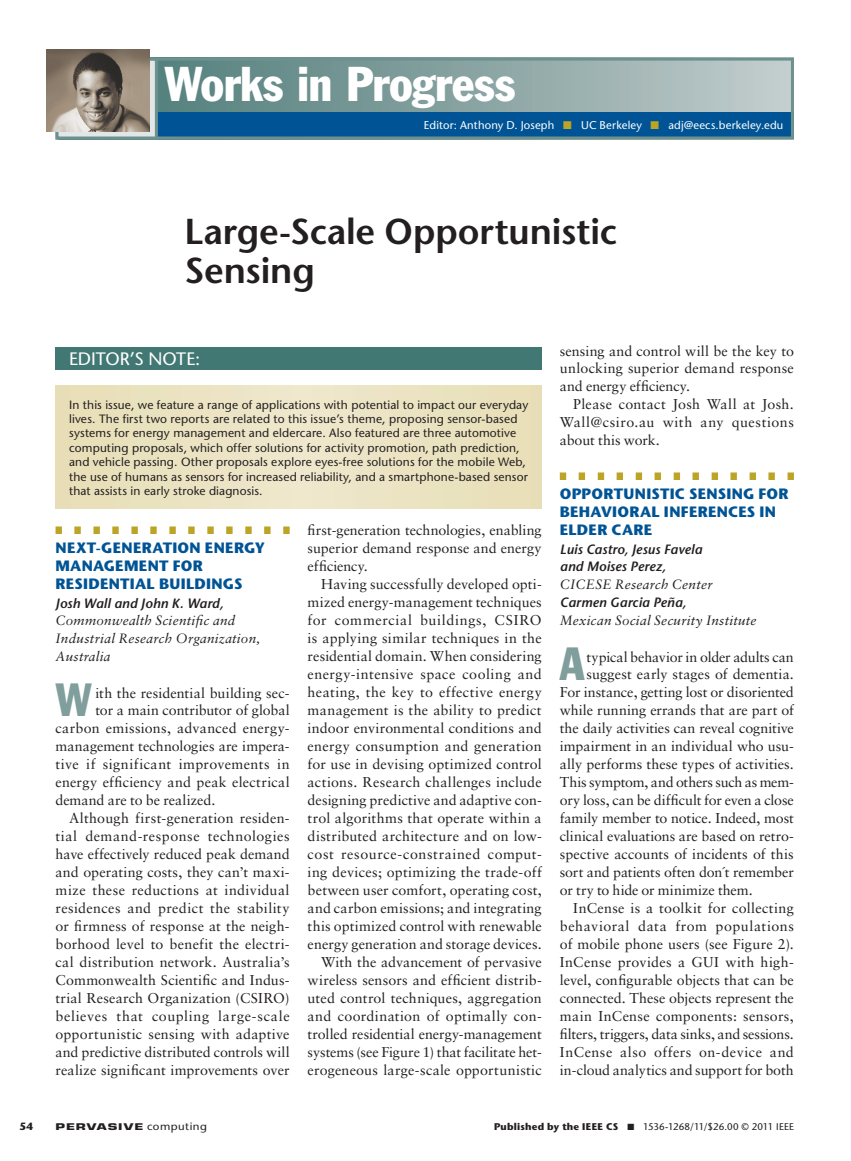
<style>
.page{position:relative;width:851px;height:1161px;background:#fff}
.page>*{position:absolute;margin:0;border:0;box-sizing:border-box;transform-origin:0 0}
.t1{font:condensed 48px "Franklin Gothic Std";color:#fff}
.t2{font:condensed 45.75px "Franklin Gothic Std";color:#809e9c}
.t3{font:600 36px/39px "Stone Sans Std";letter-spacing:-.005em;color:#231f20}
.t4{font:500 18px "Stone Sans Std";letter-spacing:-.005em;color:#fff}
.t5{font:700 15px "Stone Sans Std";letter-spacing:.02em;color:#005495}
.t6{font:14.25px/18px "Sabon LT Std";letter-spacing:.01em;color:#231f20;text-align:justify}
.t7{font:14.25px "Sabon LT Std";letter-spacing:-.01em;color:#231f20}
.t8{font:14.25px "Sabon LT Std";letter-spacing:.03em;color:#231f20}
.t9{font:14.25px "Sabon LT Std";letter-spacing:.035em;color:#231f20}
.t10{font:14.25px "Sabon LT Std";letter-spacing:.04em;color:#231f20}
.t11{font:14.25px "Sabon LT Std";letter-spacing:.045em;color:#231f20}
.t12{font:14.25px "Sabon LT Std";letter-spacing:-.015em;color:#231f20}
.t13{font:italic 13.5px/18px "Sabon LT Std";letter-spacing:.02em;color:#231f20}
.t14{font:italic 600 13.5px/18px "Stone Sans Std";letter-spacing:.005em;color:#231f20}
.t15{font:500 12px/14.4px "Stone Sans Std";letter-spacing:.01em;color:#231f20}
.t16{font:500 11.25px "Stone Sans Std";letter-spacing:.015em;color:#fff}
.t17{font:700 10.5px "Stone Sans Std";color:#231f20}
.t18{font:500 9.75px "Stone Sans Std";letter-spacing:-.005em;color:#231f20}
.t19{font:700 9px "Eurostile LT Std";letter-spacing:.07em;color:#231f20;scale:1.5 1}
.s1{color:#bba426}
.s2{font-family:"Stone Sans Std";font-weight:500;font-size:10.5px}
.s3{font-weight:700}
</style>
<div class="page">
<svg style="left:158px;top:62px;width:631px;height:50px"></svg>
<div style="left:156px;top:112px;width:637px;height:28px;background:#005495"></div>
<div style="left:56px;top:58px;width:737px;height:82px;border:3px solid #6d918f"></div>
<div style="left:56px;top:58px;width:102px;height:82px;background:#e1e6e6;border:3px solid #6d918f"></div>
<img style="left:47px;top:50px;width:102px;height:82px">
<svg style="left:56px;top:526px;width:233px;height:8px"></svg>
<svg style="left:559px;top:472px;width:234px;height:8px"></svg>
<div style="left:56px;top:347px;width:486px;height:23px;background:#427874"></div>
<div style="left:56px;top:386px;width:486px;height:123px;background:#ebe3c1"></div>
<h1 class="t1" style="left:164px;top:54px;width:352px">Works in Progress</h1>
<p class="t16" style="left:424px;top:118px;width:361px">Editor: Anthony D. Joseph <span class="s1">■</span> UC Berkeley <span class="s1">■</span> adj@eecs.berkeley.edu</p>
<h3 class="t3" style="left:184px;top:212px;width:434px">Large-Scale Opportunistic<br>Sensing</h3>
<p class="t4" style="left:69px;top:348px;width:133px">Edi tor’s Note:</p>
<p class="t15" style="left:69px;top:397px;width:460px">In this issue, we feature a range of applications with potential to impact our everyday lives. The first two reports are related to this issue’s theme, proposing sensor-based systems for energy management and eldercare. Also featured are three automotive computing proposals, which offer solutions for activity promotion, path prediction, and vehicle passing. Other proposals explore eyes-free solutions for the mobile Web, the use of humans as sensors for increased reliability, and a smartphone-based sensor that assists in early stroke diagnosis.</p>
<p class="t5" style="left:56px;top:539px;width:61px">NEXT-GENE</p>
<p class="t5" style="left:142px;top:539px;width:125px">RATION ENERGY</p>
<p class="t5" style="left:56px;top:557px;width:54px">MANAGEMEN</p>
<p class="t5" style="left:159px;top:557px;width:45px">T FOR</p>
<p class="t5" style="left:55px;top:575px;width:4px">RESI</p>
<p class="t5" style="left:88px;top:575px;width:120px">DEN TIAL BUILDINGS</p>
<p class="t14" style="left:56px;top:594px;width:169px">Josh Wall and John K. Ward,</p>
<p class="t13" style="left:56px;top:612px;width:206px">Commonwealth Scientific and<br>Industrial Research Organization,<br>Australia</p>
<h2 class="t2" style="left:56px;top:671px;width:38px">W</h2>
<p class="t6" style="left:95px;top:683px;width:196px">ith the residential building sec-</p>
<p class="t7" style="left:95px;top:702px;width:196px">tor a main contributor of global</p>
<p class="t6" style="left:55px;top:719px;width:235px">carbon emissions, advanced energy-</p>
<p class="t6" style="left:55px;top:737px;width:235px">management technologies are impera-</p>
<p class="t8" style="left:55px;top:756px;width:235px">tive if significant improvements in</p>
<p class="t6" style="left:55px;top:773px;width:235px">energy efficiency and peak electrical</p>
<p class="t6" style="left:55px;top:791px;width:161px">demand are to be realized.</p>
<p class="t6" style="left:69px;top:809px;width:222px">Although first-generation residen-</p>
<p class="t10" style="left:55px;top:828px;width:235px">tial demand-response technologies</p>
<p class="t6" style="left:55px;top:845px;width:235px">have effectively reduced peak demand</p>
<p class="t6" style="left:55px;top:863px;width:235px">and operating costs, they can’t maxi-</p>
<p class="t8" style="left:55px;top:882px;width:235px">mize these reductions at individual</p>
<p class="t6" style="left:55px;top:899px;width:235px">residences and predict the stability</p>
<p class="t6" style="left:55px;top:917px;width:235px">or firmness of response at the neigh-</p>
<p class="t6" style="left:55px;top:935px;width:235px">borhood level to benefit the electri-</p>
<p class="t6" style="left:55px;top:953px;width:235px">cal distribution network. Australia’s</p>
<p class="t6" style="left:55px;top:971px;width:235px">Commonwealth Scientific and Indus-</p>
<p class="t6" style="left:55px;top:989px;width:235px">trial Research Organization (CSIRO)</p>
<p class="t11" style="left:55px;top:1008px;width:236px">believes that coupling large-scale</p>
<p class="t6" style="left:55px;top:1025px;width:235px">opportunistic sensing with adaptive</p>
<p class="t6" style="left:55px;top:1043px;width:235px">and predictive distributed controls will</p>
<p class="t6" style="left:55px;top:1061px;width:235px">realize significant improvements over</p>
<p class="t6" style="left:307px;top:521px;width:235px">first-generation technologies, enabling superior demand response and energy efficiency.</p>
<p class="t6" style="left:307px;top:575px;width:236px;text-align:right">Having successfully developed opti&shy;mized energy-management techniques for commercial buildings, CSIRO is applying similar techniques in the residential domain. When considering energy-intensive space cooling and heating, the key to effective energy management is the ability to predict indoor environmental conditions and energy consumption and generation for use in devising optimized control actions. Research challenges include designing predictive and adaptive con&shy;trol algorithms that operate within a distributed architecture and on low&shy;cost resource-constrained comput&shy;ing devices; optimizing the trade-off between user comfort, operating cost, and carbon emissions; and integrating this optimized control with renewable energy generation and storage devices.<br>With the advancement of pervasive wireless sensors and efficient distrib&shy;uted control techniques, aggregation and coordination of optimally con&shy;trolled residential energy-management systems (see Figure 1) that facilitate het&shy;erogeneous large-scale opportunistic</p>
<p class="t6" style="left:559px;top:341px;width:235px">sensing and control will be the key to unlocking superior demand response and energy efficiency.</p>
<p class="t6" style="left:559px;top:395px;width:235px;text-indent:13px">Please contact Josh Wall at Josh.<br>Wall@csiro.au with any questions about this work.</p>
<p class="t5" style="left:559px;top:485px;width:12px">OPP</p>
<p class="t5" style="left:591px;top:485px;width:48px">ORTUNIS</p>
<p class="t5" style="left:660px;top:485px;width:48px">TIC SENSING</p>
<p class="t5" style="left:758px;top:485px;width:31px">FOR</p>
<p class="t5" style="left:559px;top:503px;width:151px">BEHAVIORAL INFERENCES</p>
<p class="t5" style="left:759px;top:503px;width:3px">IN</p>
<p class="t5" style="left:559px;top:521px;width:93px">ELDER CARE</p>
<p class="t14" style="left:559px;top:540px;width:144px">Luis Castro, Jesus Favela and Moises Perez,</p>
<p class="t13" style="left:559px;top:576px;width:154px">CICESE Research Center</p>
<p class="t14" style="left:559px;top:594px;width:128px">Carmen Garcia Peña,</p>
<p class="t13" style="left:559px;top:612px;width:198px">Mexican Social Security Institute</p>
<h2 class="t2" style="left:559px;top:635px;width:26px">A</h2>
<p class="t7" style="left:586px;top:648px;width:209px">typical behavior in older adults can</p>
<p class="t6" style="left:586px;top:665px;width:209px">suggest early stages of dementia.</p>
<p class="t6" style="left:559px;top:683px;width:235px">For instance, getting lost or disoriented</p>
<p class="t6" style="left:559px;top:701px;width:235px">while running errands that are part of</p>
<p class="t6" style="left:559px;top:719px;width:235px">the daily activities can reveal cognitive</p>
<p class="t6" style="left:559px;top:737px;width:235px">impairment in an individual who usu-</p>
<p class="t6" style="left:559px;top:755px;width:235px">ally performs these types of activities.</p>
<p class="t12" style="left:559px;top:774px;width:235px">This symptom, and others such as mem-</p>
<p class="t6" style="left:559px;top:791px;width:235px">ory loss, can be difficult for even a close</p>
<p class="t7" style="left:559px;top:810px;width:235px">family member to notice. Indeed, most</p>
<p class="t6" style="left:559px;top:827px;width:235px">clinical evaluations are based on retro-</p>
<p class="t6" style="left:559px;top:845px;width:235px">spective accounts of incidents of this</p>
<p class="t7" style="left:559px;top:864px;width:235px">sort and patients often don´t remember</p>
<p class="t6" style="left:559px;top:881px;width:194px">or try to hide or minimize them.</p>
<p class="t6" style="left:573px;top:899px;width:222px">InCense is a toolkit for collecting</p>
<p class="t9" style="left:559px;top:918px;width:235px">behavioral data from populations</p>
<p class="t6" style="left:559px;top:935px;width:235px">of mobile phone users (see Figure 2).</p>
<p class="t8" style="left:559px;top:954px;width:235px">InCense provides a GUI with high-</p>
<p class="t6" style="left:559px;top:971px;width:235px">level, configurable objects that can be</p>
<p class="t6" style="left:559px;top:989px;width:235px">connected. These objects represent the</p>
<p class="t6" style="left:559px;top:1007px;width:235px">main InCense components: sensors,</p>
<p class="t6" style="left:559px;top:1025px;width:235px">filters, triggers, data sinks, and sessions.</p>
<p class="t9" style="left:559px;top:1044px;width:235px">InCense also offers on-device and</p>
<p class="t7" style="left:559px;top:1062px;width:235px">in-cloud analytics and support for both</p>
<p class="t17" style="left:20px;top:1120px;width:15px">54</p>
<p class="t19" style="left:56px;top:1121px;width:102px">PERVASIVE <span class="s2">computing</span></p>
<p class="t18" style="left:494px;top:1120px;width:301px"><span class="s3">PUBLISHED BY THE IEEE CS</span> ■ 1536-1268/11/$26.00 © 2011 IEEE</p>
</div>
